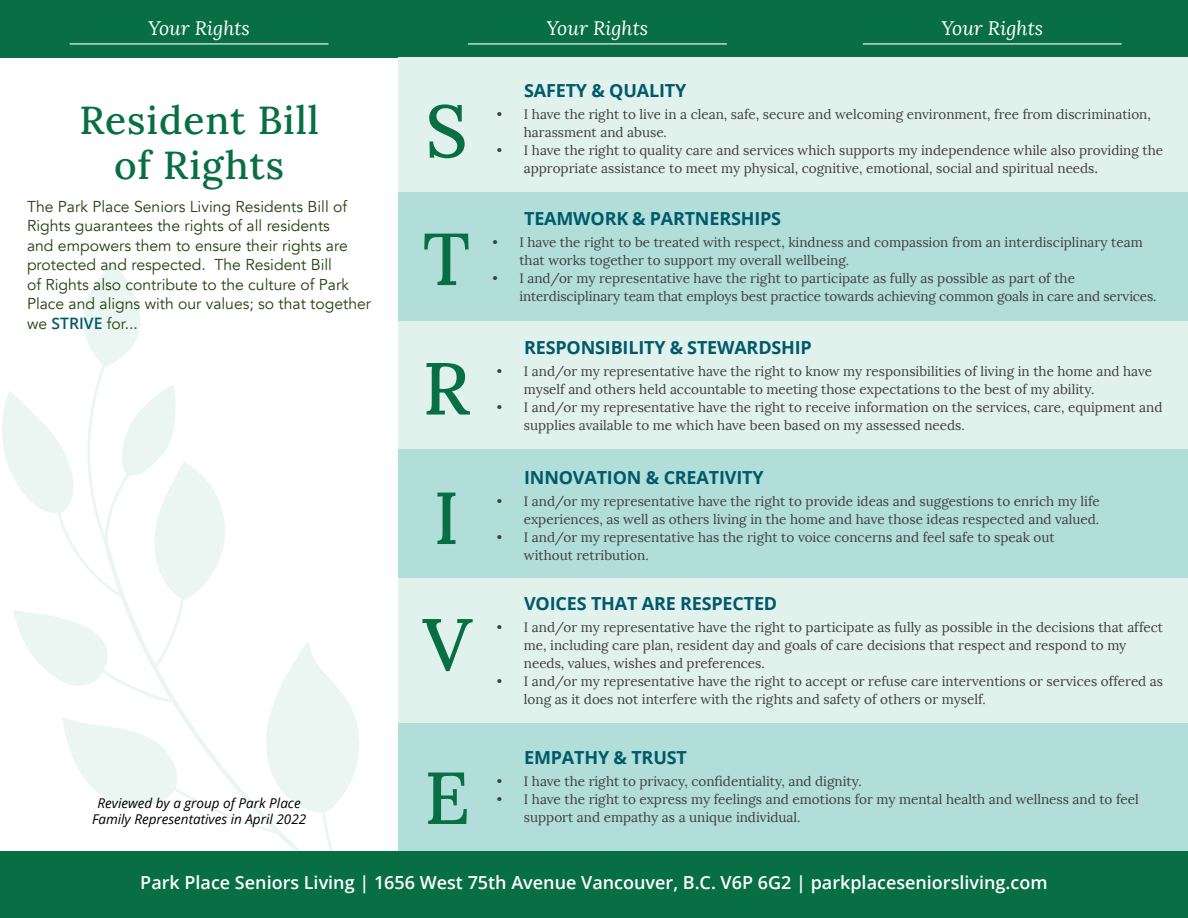
<style>
.page{position:relative;width:1188px;height:918px;background:#fff}
.page>*{position:absolute;margin:0;border:0;box-sizing:border-box;transform-origin:0 0}
.t1{font:500 73.5px "Lora";color:#076f43}
.t2{font:500 39px/45px "Lora";letter-spacing:.025em;color:#076f43;text-align:center}
.t3{font:italic 19.5px "Lora";color:#fff}
.t4{font:700 18px "Open Sans";letter-spacing:-.01em;color:#005a6b}
.t5{font:600 18px "Open Sans";color:#fff}
.t6{font:15.75px/19.5px "Avenir";color:#23420e}
.t7{font:13.5px/18px "Lora";color:#414042}
.t8{font:italic 13.5px/16.2px "Open Sans";color:#000;text-align:center}
.s1{font-size:15px}
.s2{font-family:"Open Sans";font-weight:600;color:#005a6b}
</style>
<div class="page">
<svg style="left:2px;top:263px;width:357px;height:588px"></svg>
<div style="left:0;top:0;width:1188px;height:58px;background:#076f43"></div>
<hr style="left:70px;top:43px;width:259px;height:2px;background:#fff">
<hr style="left:468px;top:43px;width:259px;height:2px;background:#fff">
<hr style="left:863px;top:43px;width:259px;height:2px;background:#fff">
<div style="left:398px;top:58px;width:790px;height:793px;background:#e1f1eb"></div>
<div style="left:398px;top:192px;width:790px;height:128px;background:#b1ded8"></div>
<div style="left:398px;top:449px;width:790px;height:128px;background:#b1ded8"></div>
<div style="left:398px;top:723px;width:790px;height:128px;background:#b1ded8"></div>
<div style="left:0;top:851px;width:1188px;height:67px;background:#076f43"></div>
<h3 class="t3" style="left:148px;top:16px;width:103px">Your Rights</h3>
<h3 class="t3" style="left:546px;top:16px;width:103px">Your Rights</h3>
<h3 class="t3" style="left:941px;top:16px;width:103px">Your Rights</h3>
<h3 class="t4" style="left:524px;top:78px;width:164px">SAFETY &amp; QUALITY</h3>
<h2 class="t2" style="left:79px;top:95px;width:241px">Resident Bill of Rights</h2>
<h1 class="t1" style="left:425px;top:75px;width:44px">S</h1>
<p class="t7" style="left:524px;top:105px;width:628px;text-indent:-27px">• I have the right to live in a clean, safe, secure and welcoming environment, free from discrimination, harassment and abuse.</p>
<p class="t7" style="left:524px;top:141px;width:641px;text-indent:-27px">• I have the right to quality care and services which supports my independence while also providing the appropriate assistance to meet my physical, cognitive, emotional, social and spiritual needs<span class="s1">.</span></p>
<p class="t6" style="left:27px;top:197px;width:346px">The Park Place Seniors Living Residents Bill of Rights guarantees the rights of all residents<br>and empowers them to ensure their rights are protected and respected. The Resident Bill<br>of Rights also contribute to the culture of Park Place and aligns with our values; so that together we <span class="s2">STRIVE</span> for...</p>
<p class="t8" style="left:92px;top:794px;width:216px">Reviewed by a group of Park Place<br>Family Representatives in April 2022</p>
<h3 class="t4" style="left:524px;top:206px;width:259px">TEAMWORK &amp; PARTNERSHIPS</h3>
<h1 class="t1" style="left:423px;top:203px;width:49px">T</h1>
<p class="t7" style="left:519px;top:233px;width:625px;text-indent:-27px">• I have the right to be treated with respect, kindness and compassion from an interdisciplinary team that works together to support my overall wellbeing.</p>
<p class="t7" style="left:519px;top:269px;width:639px;text-indent:-27px">• I and/or my representative have the right to participate as fully as possible as part of the interdisciplinary team that employs best practice towards achieving common goals in care and services.</p>
<h3 class="t4" style="left:524px;top:335px;width:289px">RESPONSIBILITY &amp; STEWARDSHIP</h3>
<h1 class="t1" style="left:423px;top:333px;width:49px">R</h1>
<p class="t7" style="left:524px;top:363px;width:630px;text-indent:-27px">• I and/or my representative have the right to know my responsibilities of living in the home and have myself and others held accountable to meeting those expectations to the best of my ability.</p>
<p class="t7" style="left:524px;top:399px;width:640px;text-indent:-27px">• I and/or my representative have the right to receive information on the services, care, equipment and supplies available to me which have been based on my assessed needs.</p>
<h3 class="t4" style="left:524px;top:465px;width:241px">INNOVATION &amp; CREATIVITY</h3>
<h1 class="t1" style="left:434px;top:462px;width:27px">I</h1>
<p class="t7" style="left:497px;top:492px;width:604px;text-align:right">• I and/or my representative have the right to provide ideas and suggestions to enrich my life experiences, as well as others living in the home and have those ideas respected and valued.</p>
<p class="t7" style="left:524px;top:528px;width:532px;text-indent:-27px">• I and/or my representative has the right to voice concerns and feel safe to speak out without retribution.</p>
<h3 class="t4" style="left:524px;top:591px;width:255px">VOICES THAT ARE RESPECTED</h3>
<h1 class="t1" style="left:422px;top:589px;width:51px">V</h1>
<p class="t7" style="left:524px;top:619px;width:641px;text-indent:-27px">• I and/or my representative have the right to participate as fully as possible in the decisions that affect me, including care plan, resident day and goals of care decisions that respect and respond to my needs, values, wishes and preferences.</p>
<p class="t7" style="left:524px;top:673px;width:641px;text-indent:-27px">• I and/or my representative have the right to accept or refuse care interventions or services offered as long as it does not interfere with the rights and safety of others or myself.</p>
<h3 class="t4" style="left:524px;top:745px;width:164px">EMPATHY &amp; TRUST</h3>
<h1 class="t1" style="left:424px;top:742px;width:47px">E</h1>
<p class="t7" style="left:497px;top:772px;width:366px">• I have the right to privacy, confidentiality, and dignity.</p>
<p class="t7" style="left:524px;top:790px;width:616px;text-indent:-27px">• I have the right to express my feelings and emotions for my mental health and wellness and to feel support and empathy as a unique individual.</p>
<h3 class="t5" style="left:140px;top:870px;width:909px">Park Place Seniors Living | 1656 West 75th Avenue Vancouver, B.C. V6P 6G2 | parkplaceseniorsliving.com</h3>
</div>
